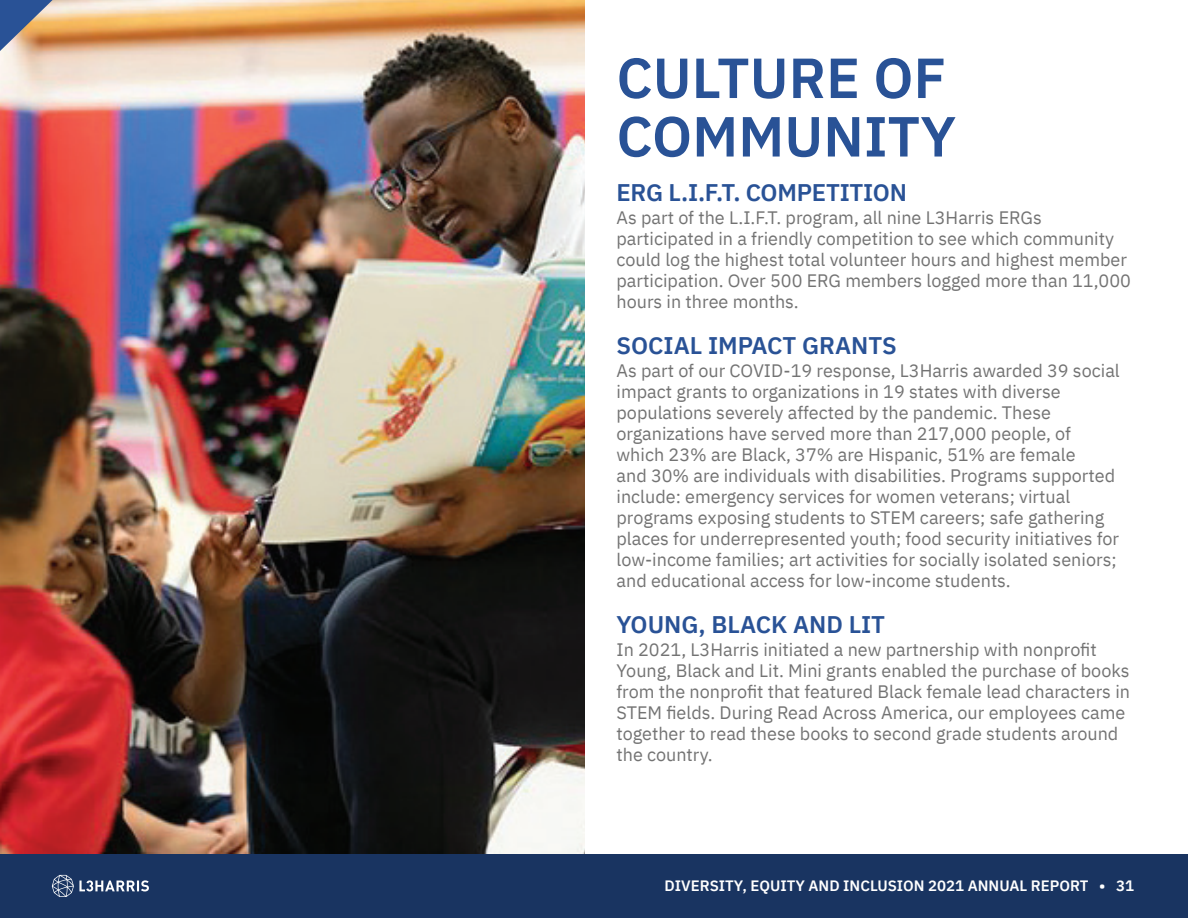
<style>
.page{position:relative;width:1188px;height:918px;background:#fff}
.page>*{position:absolute;margin:0;border:0;box-sizing:border-box;transform-origin:0 0}
.t1{font:600 56.4px/58.5px "IBM Plex Sans";color:#295296}
.t2{font:600 24px "IBM Plex Sans";color:#295296}
.t3{font:18px/21px "IBM Plex Sans";color:#737373}
.t4{font:600 15px "IBM Plex Sans";color:#fff}
</style>
<div class="page">
<div style="left:0;top:854px;width:1188px;height:64px;background:#193461"></div>
<svg style="left:52px;top:875px;width:97px;height:22px"></svg>
<img style="left:0;top:0;width:584px;height:853px">
<svg style="left:0;top:0;width:53px;height:51px;background:#87828a"></svg>
<h1 class="t1" style="left:616px;top:44px;width:341px">CULTURE OF<br>COMMUNITY</h1>
<h2 class="t2" style="left:616px;top:174px;width:292px">ERG L.I.F.T. COMPETITION</h2>
<p class="t3" style="left:616px;top:205px;width:516px">As part of the L.I.F.T. program, all nine L3Harris ERGs participated in a friendly competition to see which community could log the highest total volunteer hours and highest member participation. Over 500 ERG members logged more than 11,000 hours in three months.</p>
<h2 class="t2" style="left:616px;top:327px;width:282px">SOCIAL IMPACT GRANTS</h2>
<p class="t3" style="left:616px;top:358px;width:505px">As part of our COVID-19 response, L3Harris awarded 39 social impact grants to organizations in 19 states with diverse populations severely affected by the pandemic. These organizations have served more than 217,000 people, of which 23% are Black, 37% are Hispanic, 51% are female<br>and 30% are individuals with disabilities. Programs supported include: emergency services for women veterans; virtual programs exposing students to STEM careers; safe gathering places for underrepresented youth; food security initiatives for low-income families; art activities for socially isolated seniors; and educational access for low-income students.</p>
<h2 class="t2" style="left:616px;top:606px;width:270px">YOUNG, BLACK AND LIT</h2>
<p class="t3" style="left:616px;top:637px;width:515px">In 2021, L3Harris initiated a new partnership with nonprofit Young, Black and Lit. Mini grants enabled the purchase of books from the nonprofit that featured Black female lead characters in STEM fields. During Read Across America, our employees came together to read these books to second grade students around the country.</p>
<p class="t4" style="left:665px;top:874px;width:471px">DIVERSITY, EQUITY AND INCLUSION 2021 ANNUAL REPORT • 31</p>
</div>
